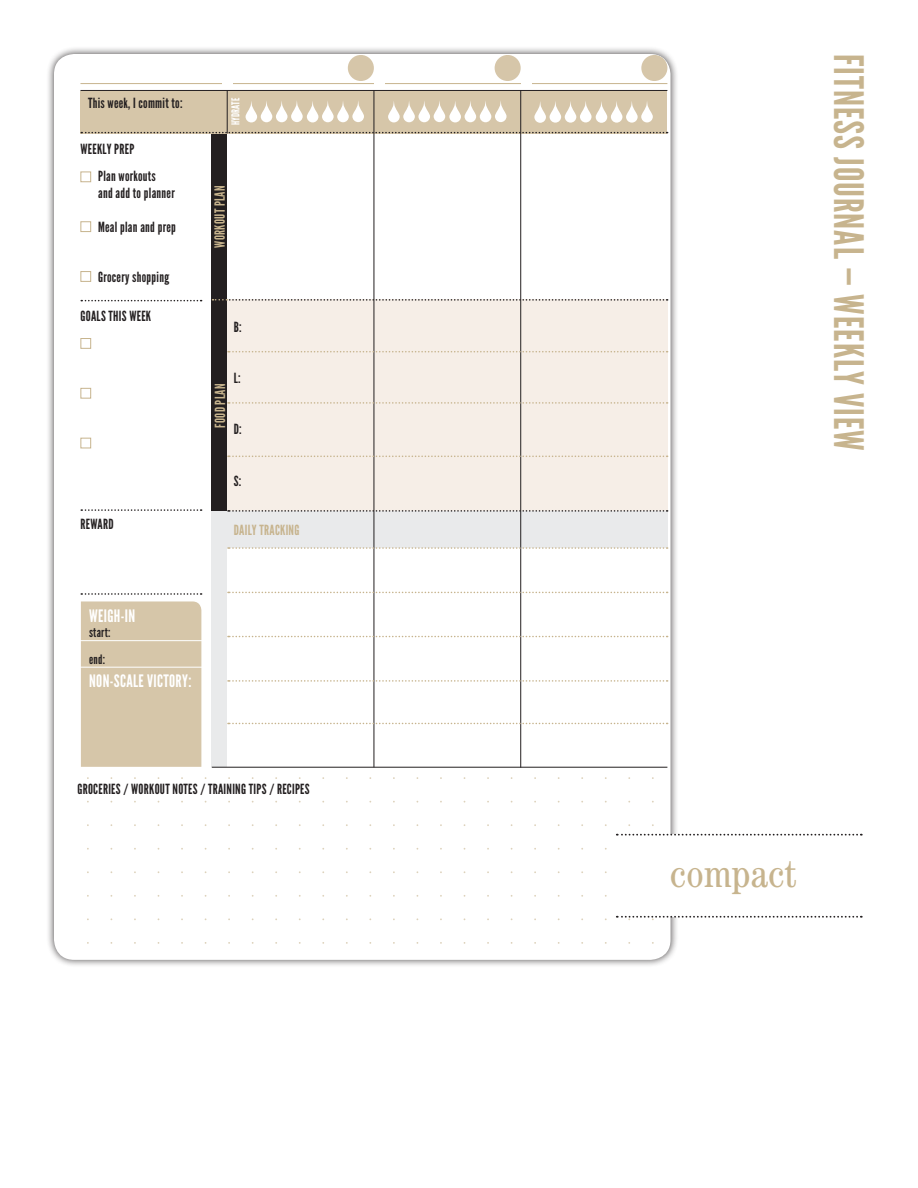
<style>
.page{position:relative;width:918px;height:1188px;background:#fff}
.page>*{position:absolute;margin:0;border:0;box-sizing:border-box;transform-origin:0 0}
.page_header{font:40.5px "League Gothic";letter-spacing:.025em;color:#c7b48e}
.gold_serif{font:condensed 39px "Century";color:#c7b48e}
.t1{font:17.1px "League Gothic";letter-spacing:.02em;color:#fff}
.t2{font:13.95px/16.8px "League Gothic";letter-spacing:.02em;color:#231f20}
.t3{font:13.95px "League Gothic";letter-spacing:.02em;color:#c7b48e}
.t4{font:12.9px/26.4px "League Gothic";letter-spacing:.02em;color:#231f20}
.t5{font:10.95px "League Gothic";letter-spacing:.02em;color:#fff}
</style>
<div class="page">
<div style="left:46px;top:46px;width:633px;height:922px;background:#231f20;opacity:.75"></div>
<div style="left:54px;top:54px;width:617px;height:906px;background:#fff;border-radius:20px"></div>
<div style="left:222px;top:511px;width:445px;height:36px;background:#e9eaeb"></div>
<div style="left:212px;top:511px;width:15px;height:256px;background:#e9eaeb"></div>
<div style="left:227px;top:300px;width:440px;height:211px;background:#f6eee7"></div>
<div style="left:212px;top:132px;width:15px;height:379px;background:#231f20"></div>
<div style="left:80px;top:91px;width:587px;height:42px;background:#d6c6a9"></div>
<hr style="left:520px;top:90px;width:1px;height:678px;background:#231f20">
<hr style="left:374px;top:90px;width:1px;height:677px;background:#231f20">
<div style="left:80px;top:172px;width:11px;height:10px;border:1px solid #c7b48e"></div>
<div style="left:80px;top:221px;width:11px;height:11px;border:1px solid #c7b48e"></div>
<div style="left:80px;top:271px;width:11px;height:11px;border:1px solid #c7b48e"></div>
<div style="left:80px;top:338px;width:11px;height:11px;border:1px solid #c7b48e"></div>
<div style="left:80px;top:388px;width:11px;height:11px;border:1px solid #c7b48e"></div>
<div style="left:80px;top:438px;width:11px;height:10px;border:1px solid #c7b48e"></div>
<hr style="left:80px;top:90px;width:587px;height:1px;background:#231f20">
<hr style="left:212px;top:767px;width:455px;height:1px;background:#231f20">
<svg style="left:81px;top:132px;width:583px;height:1px"></svg>
<hr style="left:227px;top:90px;width:1px;height:43px;background:#231f20">
<svg style="left:228px;top:680px;width:436px;height:2px"></svg>
<svg style="left:228px;top:723px;width:436px;height:1px"></svg>
<div style="left:348px;top:55px;width:26px;height:26px;background:#d6c6a9;border-radius:50%"></div>
<div style="left:495px;top:55px;width:26px;height:26px;background:#d6c6a9;border-radius:50%"></div>
<div style="left:641px;top:55px;width:26px;height:26px;background:#d6c6a9;border-radius:50%"></div>
<hr style="left:80px;top:83px;width:587px;height:1px;background:#c7b48e">
<div style="left:222px;top:79px;width:11px;height:8px;background:#fff"></div>
<div style="left:374px;top:79px;width:11px;height:8px;background:#fff"></div>
<div style="left:521px;top:79px;width:11px;height:8px;background:#fff"></div>
<svg style="left:81px;top:509px;width:121px;height:2px"></svg>
<svg style="left:81px;top:593px;width:121px;height:2px"></svg>
<div style="left:81px;top:601px;width:120px;height:166px;background:#d6c6a9"></div>
<hr style="left:79px;top:640px;width:127px;height:1px;background:#fff">
<hr style="left:79px;top:667px;width:127px;height:1px;background:#fff">
<svg style="left:213px;top:299px;width:451px;height:2px"></svg>
<svg style="left:228px;top:636px;width:436px;height:1px"></svg>
<svg style="left:228px;top:351px;width:436px;height:1px"></svg>
<svg style="left:228px;top:402px;width:436px;height:2px"></svg>
<svg style="left:228px;top:510px;width:436px;height:2px"></svg>
<svg style="left:228px;top:456px;width:436px;height:1px"></svg>
<svg style="left:228px;top:592px;width:436px;height:1px"></svg>
<svg style="left:228px;top:547px;width:436px;height:2px"></svg>
<svg style="left:388px;top:101px;width:119px;height:21px"></svg>
<svg style="left:246px;top:101px;width:118px;height:21px"></svg>
<svg style="left:534px;top:101px;width:119px;height:22px"></svg>
<svg style="left:81px;top:300px;width:121px;height:1px"></svg>
<div style="left:617px;top:835px;width:245px;height:82px;background:#fff"></div>
<svg style="left:617px;top:916px;width:245px;height:4px"></svg>
<svg style="left:617px;top:834px;width:245px;height:2px"></svg>
<p class="t2" style="left:88px;top:95px;width:96px">This week, I commit to:</p>
<p class="t2" style="left:80px;top:141px;width:55px">WEEKLY PREP</p>
<p class="t2" style="left:98px;top:168px;width:78px">Plan workouts<br>and add to planner</p>
<p class="t2" style="left:98px;top:219px;width:79px">Meal plan and prep</p>
<p class="t2" style="left:98px;top:269px;width:73px">Grocery shopping</p>
<p class="t2" style="left:80px;top:308px;width:72px">GOALS THIS WEEK</p>
<p class="t2" style="left:80px;top:516px;width:35px">REWARD</p>
<p class="t5" style="left:229px;top:125px;width:29px;rotate:-90deg">HYDRATE</p>
<p class="t3" style="left:212px;top:248px;width:64px;rotate:-90deg">WORKOUT PLAN</p>
<p class="t2" style="left:234px;top:318px;width:9px">B:</p>
<p class="t3" style="left:212px;top:428px;width:45px;rotate:-90deg">FOOD PLAN</p>
<p class="t2" style="left:234px;top:370px;width:8px">L:</p>
<p class="t2" style="left:234px;top:421px;width:9px">D:</p>
<p class="t2" style="left:234px;top:473px;width:9px">S:</p>
<p class="t3" style="left:234px;top:522px;width:67px">DAILY TRACKING</p>
<p class="t1" style="left:89px;top:606px;width:48px">WEIGH-IN</p>
<p class="t4" style="left:89px;top:620px;width:23px">start: end:</p>
<p class="t1" style="left:89px;top:671px;width:104px">NON-SCALE VICTORY:</p>
<p class="t2" style="left:77px;top:781px;width:234px">GROCERIES / WORKOUT NOTES / TRAINING TIPS / RECIPES</p>
<p class="page_header" style="left:872px;top:54px;width:398px;rotate:90deg">FITNESS JOURNAL — WEEKLY VIEW</p>
<p class="gold_serif" style="left:670px;top:851px;width:129px">compact</p>
</div>
